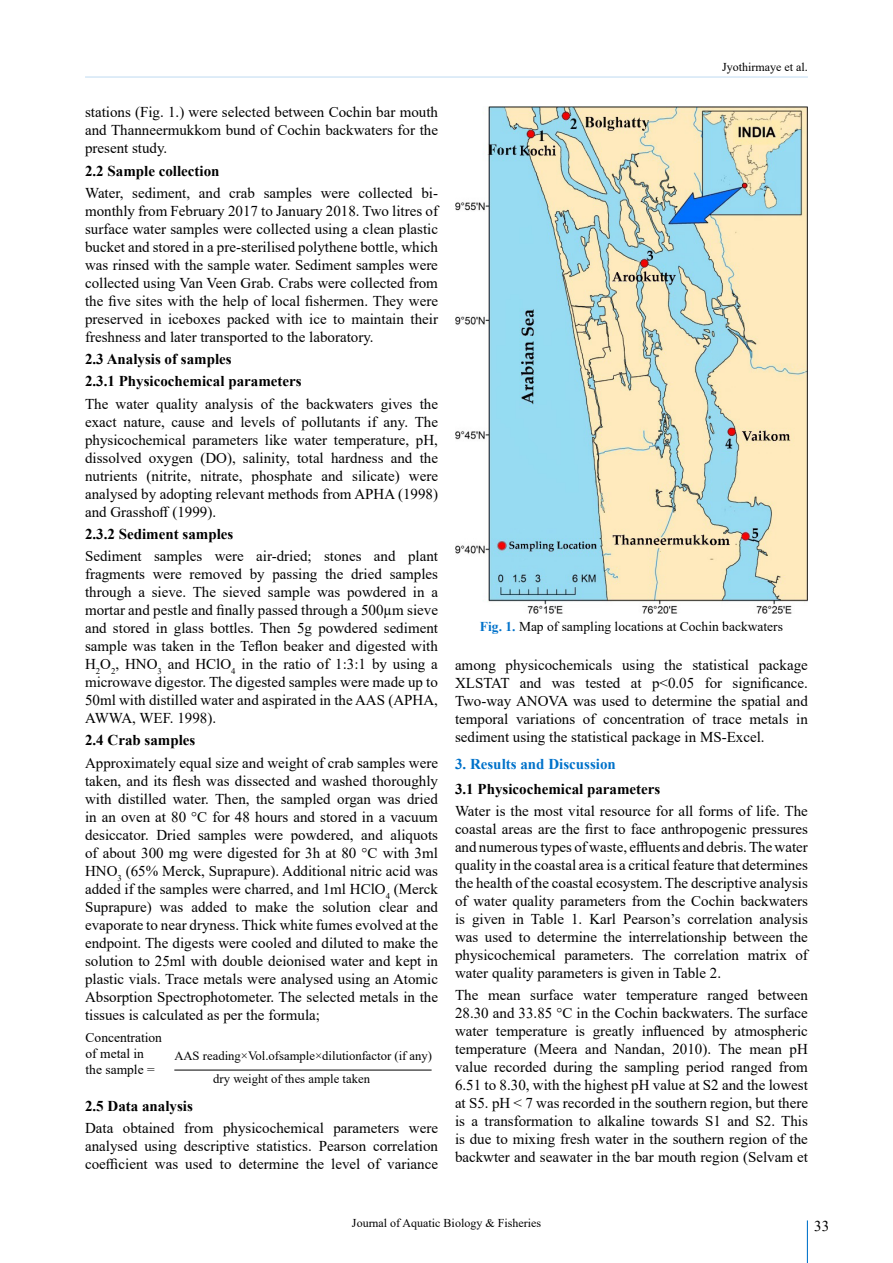
<style>
.page{position:relative;width:893px;height:1263px;background:#fff}
.page>*{position:absolute;margin:0;border:0;box-sizing:border-box;transform-origin:0 0}
.t1{font:15px/18px "Times New Roman";color:#000;text-align:justify}
.t2{font:700 15px/22.2px "Times New Roman";color:#000}
.t3{font:700 15px "Times New Roman";color:#0072ca}
.t4{font:13.5px/16.2px "Times New Roman";color:#000}
.t5{font:12.75px/23px "Times New Roman";color:#000}
.t6{font:12px "Times New Roman";color:#000}
.s1{font-weight:700;color:#0072ca}
</style>
<div class="page">
<hr style="left:85px;top:76px;width:723px;height:2px;background:#0072ca">
<hr style="left:807px;top:1220px;width:1px;height:43px;background:#0072ca">
<img style="left:455px;top:106px;width:353px;height:508px">
<hr style="left:174px;top:1070px;width:258px;height:1px;background:#000">
<p class="t1" style="left:85px;top:103px;width:354px">stations (Fig. 1.) were selected between Cochin bar mouth and Thanneermukkom bund of Cochin backwaters for the present study.</p>
<p class="t2" style="left:85px;top:159px;width:136px">2.2 Sample collection</p>
<p class="t1" style="left:85px;top:183px;width:354px">Water, sediment, and crab samples were collected bi&shy;monthly from February 2017 to January 2018. Two litres of surface water samples were collected using a clean plastic bucket and stored in a pre-sterilised polythene bottle, which was rinsed with the sample water. Sediment samples were collected using Van Veen Grab. Crabs were collected from the five sites with the help of local fishermen. They were preserved in iceboxes packed with ice to maintain their freshness and later transported to the laboratory.</p>
<p class="t2" style="left:85px;top:348px;width:218px">2.3 Analysis of samples<br>2.3.1 Physicochemical parameters</p>
<p class="t1" style="left:85px;top:394px;width:354px">The water quality analysis of the backwaters gives the exact nature, cause and levels of pollutants if any. The physicochemical parameters like water temperature, pH, dissolved oxygen (DO), salinity, total hardness and the nutrients (nitrite, nitrate, phosphate and silicate) were analysed by adopting relevant methods from APHA (1998) and Grasshoff (1999).</p>
<p class="t2" style="left:85px;top:522px;width:150px">2.3.2 Sediment samples</p>
<p class="t1" style="left:85px;top:547px;width:354px">Sediment samples were air-dried; stones and plant fragments were removed by passing the dried samples through a sieve. The sieved sample was powdered in a mortar and pestle and finally passed through a 500µm sieve and stored in glass bottles. Then 5g powdered sediment sample was taken in the Teflon beaker and digested with H<sub>2</sub>O<sub>2</sub>, HNO<sub>3</sub> and HClO<sub>4</sub> in the ratio of 1:3:1 by using a microwave digestor. The digested samples were made up to 50ml with distilled water and aspirated in the AAS (APHA, AWWA, WEF. 1998).</p>
<p class="t2" style="left:85px;top:729px;width:112px">2.4 Crab samples</p>
<p class="t1" style="left:85px;top:753px;width:354px">Approximately equal size and weight of crab samples were taken, and its flesh was dissected and washed thoroughly with distilled water. Then, the sampled organ was dried in an oven at 80 °C for 48 hours and stored in a vacuum desiccator. Dried samples were powdered, and aliquots of about 300 mg were digested for 3h at 80 °C with 3ml HNO<sub>3</sub> (65% Merck, Suprapure). Additional nitric acid was added if the samples were charred, and 1ml HClO<sub>4</sub> (Merck Suprapure) was added to make the solution clear and evaporate to near dryness. Thick white fumes evolved at the endpoint. The digests were cooled and diluted to make the solution to 25ml with double deionised water and kept in plastic vials. Trace metals were analysed using an Atomic Absorption Spectrophotometer. The selected metals in the tissues is calculated as per the formula;</p>
<p class="t4" style="left:86px;top:1029px;width:78px">Concentration of metal in the sample =</p>
<p class="t5" style="left:213px;top:1044px;width:220px;text-indent:-39px">AAS reading×Vol.ofsample×dilutionfactor (if any) dry weight of thes ample taken</p>
<p class="t2" style="left:85px;top:1094px;width:109px">2.5 Data analysis</p>
<p class="t1" style="left:85px;top:1118px;width:354px">Data obtained from physicochemical parameters were analysed using descriptive statistics. Pearson correlation coefficient was used to determine the level of variance</p>
<p class="t6" style="left:722px;top:59px;width:87px">Jyothirmaye et al.</p>
<p class="t4" style="left:480px;top:618px;width:304px"><span class="s1">Fig. 1.</span> Map of sampling locations at Cochin backwaters</p>
<p class="t1" style="left:455px;top:655px;width:354px">among physicochemicals using the statistical package XLSTAT and was tested at p&lt;0.05 for significance.<br>Two-way ANOVA was used to determine the spatial and temporal variations of concentration of trace metals in sediment using the statistical package in MS-Excel.</p>
<p class="t2" style="left:455px;top:777px;width:207px">3.1 Physicochemical parameters</p>
<p class="t1" style="left:455px;top:801px;width:354px">Water is the most vital resource for all forms of life. The coastal areas are the first to face anthropogenic pressures and numerous types of waste, effluents and debris. The water quality in the coastal area is a critical feature that determines the health of the coastal ecosystem. The descriptive analysis of water quality parameters from the Cochin backwaters is given in Table 1. Karl Pearson’s correlation analysis was used to determine the interrelationship between the physicochemical parameters. The correlation matrix of water quality parameters is given in Table 2.</p>
<p class="t1" style="left:455px;top:985px;width:354px">The mean surface water temperature ranged between 28.30 and 33.85 °C in the Cochin backwaters. The surface water temperature is greatly influenced by atmospheric temperature (Meera and Nandan, 2010). The mean pH value recorded during the sampling period ranged from 6.51 to 8.30, with the highest pH value at S2 and the lowest at S5. pH &lt; 7 was recorded in the southern region, but there is a transformation to alkaline towards S1 and S2. This is due to mixing fresh water in the southern region of the backwter and seawater in the bar mouth region (Selvam et</p>
<p class="t3" style="left:455px;top:753px;width:162px">3. Results and Discussion</p>
<p class="t6" style="left:352px;top:1214px;width:190px">Journal of Aquatic Biology &amp; Fisheries</p>
<p class="t1" style="left:814px;top:1216px;width:16px">33</p>
</div>
